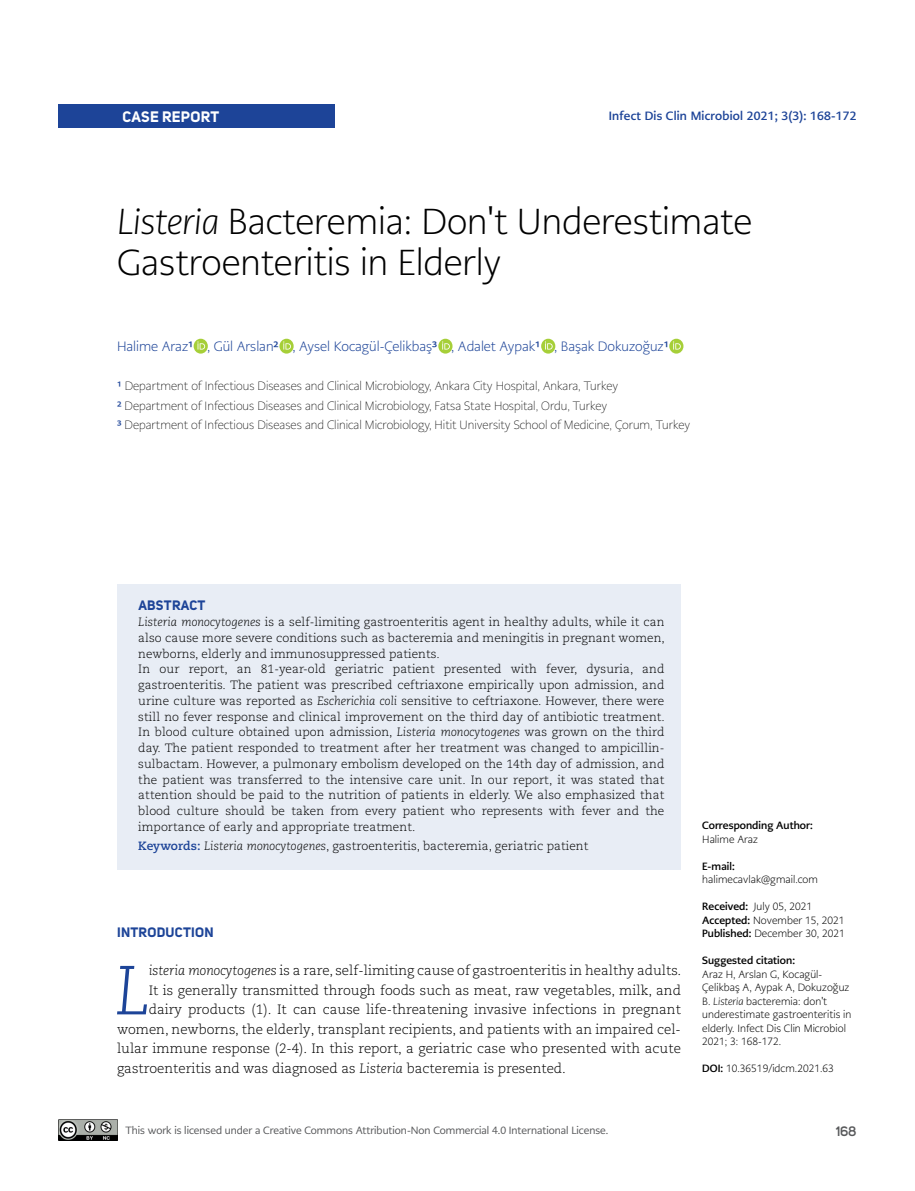
<style>
.page{position:relative;width:915px;height:1191px;background:#fff}
.page>*{position:absolute;margin:0;border:0;box-sizing:border-box;transform-origin:0 0}
.t1{font:italic 300 69.15px "Caecilia LT Pro 46";color:#1d4498}
.t2{font:300 36px/40.5px "PMN Caecilia Sans Head";color:#000}
.t3{font:700 15px "Uni Sans";letter-spacing:.02em;color:#fff}
.t4{font:300 13.5px "Caecilia LT Pro 45";color:#000}
.t5{font:300 13.5px "PMN Caecilia Sans Head";color:#1d4498}
.t6{font:700 13.5px "Uni Sans";letter-spacing:.02em;color:#1d4498}
.t7{font:600 13.5px "Uni Sans";color:#58595b}
.t8{font:300 12px/15.8px "Caecilia LT Pro 45";letter-spacing:.005em;color:#000}
.t9{font:200 12px/19.5px "PMN Caecilia Sans Head";color:#000101}
.t10{font:700 12px "PMN Caecilia Sans Head";letter-spacing:.02em;color:#1d4498}
.t11{font:300 10.5px/13.5px "PMN Caecilia Sans Head";letter-spacing:.005em;color:#000}
.t12{font:10.5px "PMN Caecilia Sans Head";color:#58595b}
.t13{font:700 10.5px "PMN Caecilia Sans Head";letter-spacing:.005em;color:#000}
.s1{font-style:italic}
.s2{font-weight:700}
.s3{font-weight:700;color:#1d4498}
.s4{font-family:"Caecilia LT Pro 46";font-style:italic}
.s5{font-family:"Caecilia LT Pro 75";font-weight:700;color:#1d4498}
</style>
<div class="page">
<div style="left:58px;top:104px;width:277px;height:24px;background:#1d4498"></div>
<img style="left:58px;top:1119px;width:59px;height:21px">
<div style="left:117px;top:583px;width:563px;height:286px;background:#e8edf5"></div>
<svg style="left:193px;top:339px;width:15px;height:14px"></svg>
<svg style="left:197px;top:341px;width:8px;height:8px"></svg>
<svg style="left:279px;top:339px;width:14px;height:14px"></svg>
<svg style="left:283px;top:341px;width:8px;height:8px"></svg>
<svg style="left:438px;top:339px;width:14px;height:14px"></svg>
<svg style="left:442px;top:341px;width:7px;height:8px"></svg>
<div style="left:541px;top:339px;width:14px;height:14px;background:#a6cf38;border-radius:50%"></div>
<svg style="left:545px;top:341px;width:7px;height:8px"></svg>
<svg style="left:669px;top:339px;width:14px;height:14px"></svg>
<svg style="left:672px;top:341px;width:8px;height:8px"></svg>
<p class="t3" style="left:122px;top:107px;width:98px">CASE REPORT</p>
<p class="t10" style="left:608px;top:108px;width:249px">Infect Dis Clin Microbiol 2021; 3(3): 168-172</p>
<h2 class="t2" style="left:117px;top:201px;width:636px"><span class="s1">Listeria</span> Bacteremia: Don't Underestimate<br>Gastroenteritis in Elderly</h2>
<p class="t5" style="left:117px;top:338px;width:553px">Halime Araz<span class="s2">1</span> , Gül Arslan<span class="s2">2</span> , Aysel Kocagül-Çelikbaş<span class="s2">3</span> , Adalet Aypak<span class="s2">1</span> , Başak Dokuzoğuz<span class="s2">1</span></p>
<p class="t9" style="left:117px;top:376px;width:574px"><span class="s3">¹</span> Department of Infectious Diseases and Clinical Microbiology, Ankara City Hospital, Ankara, Turkey<br><span class="s3">²</span> Department of Infectious Diseases and Clinical Microbiology, Fatsa State Hospital, Ordu, Turkey<br><span class="s3">³</span> Department of Infectious Diseases and Clinical Microbiology, Hitit University School of Medicine, Çorum, Turkey</p>
<p class="t6" style="left:138px;top:597px;width:69px">ABSTRACT</p>
<p class="t8" style="left:138px;top:614px;width:528px"><span class="s4">Listeria monocytogenes</span> is a self-limiting gastroenteritis agent in healthy adults, while it can also cause more severe conditions such as bacteremia and meningitis in pregnant women, newborns, elderly and immunosuppressed patients.<br>In our report, an 81-year-old geriatric patient presented with fever, dysuria, and gastroenteritis. The patient was prescribed ceftriaxone empirically upon admission, and urine culture was reported as <span class="s4">Escherichia coli</span> sensitive to ceftriaxone. However, there were still no fever response and clinical improvement on the third day of antibiotic treatment.<br>In blood culture obtained upon admission, <span class="s4">Listeria monocytogenes</span> was grown on the third day. The patient responded to treatment after her treatment was changed to ampicillin&shy;sulbactam. However, a pulmonary embolism developed on the 14th day of admission, and the patient was transferred to the intensive care unit. In our report, it was stated that attention should be paid to the nutrition of patients in elderly. We also emphasized that blood culture should be taken from every patient who represents with fever and the importance of early and appropriate treatment.</p>
<p class="t8" style="left:138px;top:838px;width:451px"><span class="s5">Keywords:</span> <span class="s4">Listeria monocytogenes</span>, gastroenteritis, bacteremia, geriatric patient</p>
<p class="t6" style="left:117px;top:924px;width:98px">INTRODUCTION</p>
<h1 class="t1" style="left:115px;top:947px;width:36px">L</h1>
<p class="t4" style="left:149px;top:962px;width:534px"><span class="s4">isteria monocytogenes</span> is a rare, self-limiting cause of gastroenteritis in healthy adults.</p>
<p class="t4" style="left:149px;top:981px;width:533px">It is generally transmitted through foods such as meat, raw vegetables, milk, and</p>
<p class="t4" style="left:149px;top:1001px;width:533px">dairy products (1). It can cause life-threatening invasive infections in pregnant</p>
<p class="t4" style="left:117px;top:1020px;width:565px">women, newborns, the elderly, transplant recipients, and patients with an impaired cel-</p>
<p class="t4" style="left:117px;top:1040px;width:565px">lular immune response (2-4). In this report, a geriatric case who presented with acute</p>
<p class="t4" style="left:117px;top:1059px;width:450px">gastroenteritis and was diagnosed as <span class="s4">Listeria</span> bacteremia is presented.</p>
<p class="t12" style="left:125px;top:1123px;width:484px">This work is licensed under a Creative Commons Attribution-Non Commercial 4.0 International License.</p>
<p class="t13" style="left:702px;top:818px;width:112px">Corresponding Author:</p>
<p class="t11" style="left:702px;top:832px;width:57px">Halime Araz</p>
<p class="t13" style="left:702px;top:859px;width:34px">E-mail:</p>
<p class="t11" style="left:702px;top:873px;width:117px">halimecavlak@gmail.com</p>
<p class="t11" style="left:702px;top:900px;width:144px"><span class="s2">Received:</span> July 05, 2021<br><span class="s2">Accepted:</span> November 15, 2021<br><span class="s2">Published:</span> December 30, 2021</p>
<p class="t13" style="left:702px;top:953px;width:94px">Suggested citation:</p>
<p class="t11" style="left:702px;top:967px;width:151px">Araz H, Arslan G, Kocagül-<br>Çelikbaş A, Aypak A, Dokuzoğuz<br>B. <span class="s1">Listeria</span> bacteremia: don't underestimate gastroenteritis in elderly. Infect Dis Clin Microbiol<br>2021; 3: 168-172.</p>
<p class="t11" style="left:702px;top:1062px;width:133px"><span class="s2">DOI:</span> 10.36519/idcm.2021.63</p>
<p class="t7" style="left:835px;top:1123px;width:22px">168</p>
</div>
